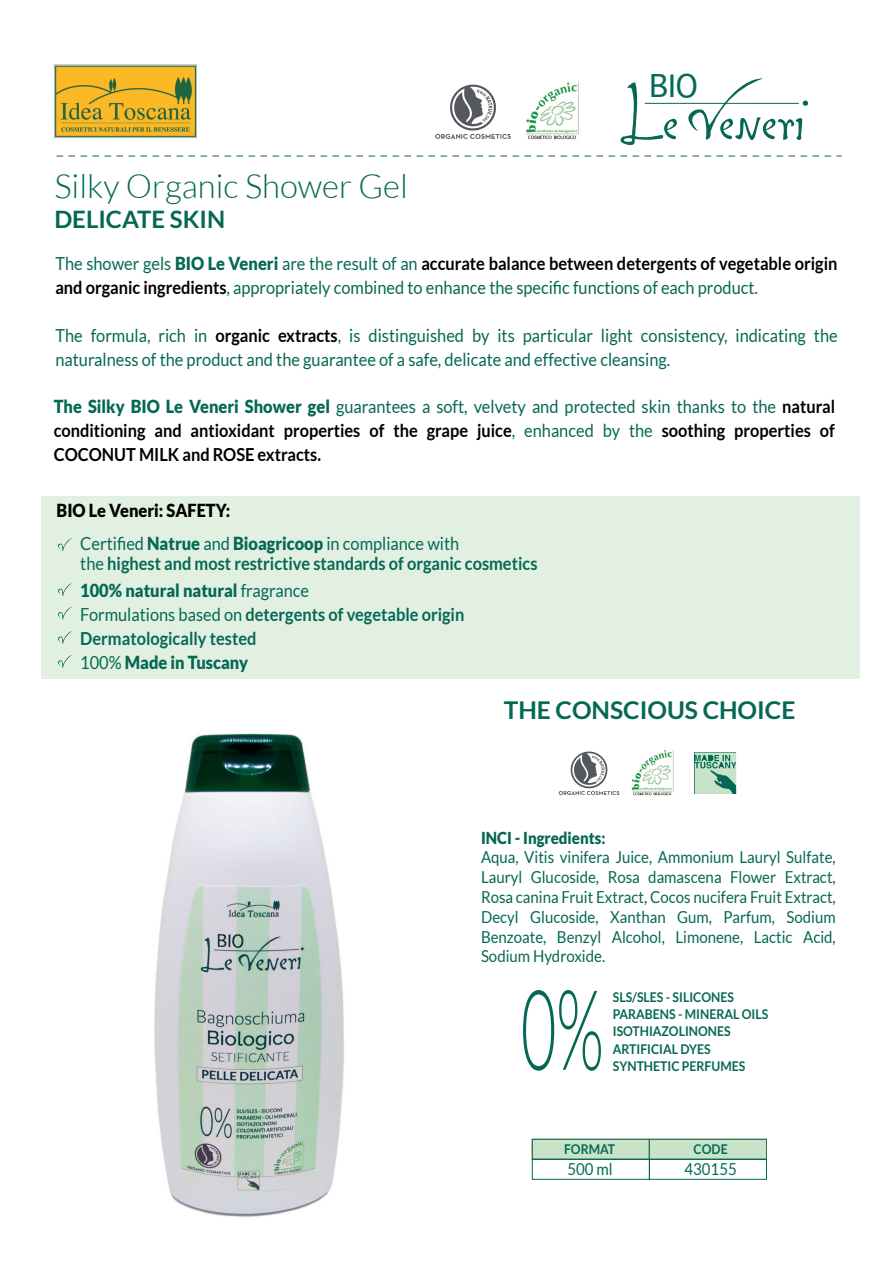
<style>
.page{position:relative;width:893px;height:1263px;background:#fff}
.page>*{position:absolute;margin:0;border:0;box-sizing:border-box;transform-origin:0 0}
.t1{font:300 111.6px "Lato";color:#056854;scale:.55 1}
.t2{font:300 33px "Lato";color:#056854}
.t3{font:30px "Sathu";color:#056854}
.t4{font:700 24.45px "Lato";color:#056854}
.t5{font:700 24px "Lato";color:#056854}
.t6{font:18px/24px "Lato";color:#056854;scale:.91 1}
.t7{font:700 18px/24px "Lato";color:#000001;text-align:justify;scale:.91 1}
.t8{font:700 18px/24px "Lato";color:#056854;scale:.91 1}
.t9{font:16.5px/19.8px "Lato";color:#056854;text-align:justify;scale:.91 1}
.t10{font:900 16.5px "Lato";color:#056854;scale:.91 1}
.t11{font:700 13.5px/17.2px "Lato";color:#056854;scale:.91 1}
.s1{font-weight:900}
.s2{font-weight:700;color:#000001}
.s3{font-weight:900;color:#056854}
.s4{font-weight:400;color:#056854}
.s5{font-weight:900;color:#000001}
.s6{font-weight:400}
</style>
<div class="page">
<img style="left:154px;top:733px;width:190px;height:484px">
<svg style="left:57px;top:156px;width:784px;height:1px"></svg>
<div style="left:532px;top:1139px;width:118px;height:20px;background:#c7e4c9"></div>
<div style="left:532px;top:1139px;width:118px;height:21px;border:1px solid #3a6d4e"></div>
<div style="left:649px;top:1139px;width:118px;height:20px;background:#c7e4c9"></div>
<div style="left:649px;top:1139px;width:118px;height:21px;border:1px solid #3a6d4e"></div>
<div style="left:532px;top:1159px;width:118px;height:20px;border:1px solid #056854"></div>
<div style="left:649px;top:1159px;width:118px;height:20px;border:1px solid #056854"></div>
<svg style="left:621px;top:78px;width:187px;height:67px"></svg>
<img style="left:526px;top:82px;width:53px;height:58px">
<svg style="left:435px;top:85px;width:76px;height:54px"></svg>
<img style="left:54px;top:65px;width:143px;height:74px">
<img style="left:631px;top:750px;width:43px;height:46px">
<svg style="left:559px;top:751px;width:60px;height:44px"></svg>
<svg style="left:695px;top:752px;width:41px;height:42px;background:#8ebfa6"></svg>
<div style="left:42px;top:496px;width:818px;height:183px;background:#e2f0e2"></div>
<svg style="left:58px;top:538px;width:14px;height:13px"></svg>
<svg style="left:58px;top:583px;width:14px;height:13px"></svg>
<svg style="left:58px;top:607px;width:14px;height:12px"></svg>
<svg style="left:58px;top:631px;width:14px;height:13px"></svg>
<svg style="left:58px;top:655px;width:14px;height:13px"></svg>
<h2 class="t2" style="left:54px;top:168px;width:355px">Silky Organic Shower Gel</h2>
<h3 class="t5" style="left:54px;top:205px;width:172px">DELICATE SKIN</h3>
<h3 class="t3" style="left:649px;top:61px;width:50px">BIO</h3>
<p class="t6" style="left:55px;top:252px;width:861px">The shower gels <span class="s1">BIO Le Veneri</span> are the result of an <span class="s2">accurate balance between detergents of vegetable origin and organic ingredients</span>, appropriately combined to enhance the specific functions of each product.</p>
<p class="t6" style="left:55px;top:324px;width:861px">The formula, rich in <span class="s2">organic extracts</span>, is distinguished by its particular light consistency, indicating the naturalness of the product and the guarantee of a safe, delicate and effective cleansing.</p>
<p class="t7" style="left:54px;top:394px;width:860px"><span class="s3">The Silky BIO Le Veneri Shower gel</span> <span class="s4">guarantees a soft, velvety and protected skin thanks to the</span> natural conditioning and antioxidant properties of the grape juice<span class="s4">, enhanced by the</span> soothing properties of COCONUT MILK and ROSE extracts.</p>
<p class="t6" style="left:80px;top:493px;width:418px;line-height:33.9px;text-indent:-24px"><span class="s5">BIO Le Veneri: SAFETY:<br></span>Certified <span class="s1">Natrue</span> and <span class="s1">Bioagricoop</span> in compliance with</p>
<p class="t8" style="left:80px;top:549px;width:504px;line-height:27px"><span class="s6">the</span> highest and most restrictive standards of organic cosmetics<br><span class="s1">100% natural natural</span> <span class="s6">fragrance</span></p>
<p class="t8" style="left:80px;top:602px;width:423px"><span class="s6">Formulations based on</span> detergents of vegetable origin<br>Dermatologically tested<br><span class="s6">100%</span> <span class="s1">Made in Tuscany</span></p>
<h3 class="t4" style="left:504px;top:696px;width:293px">THE CONSCIOUS CHOICE</h3>
<p class="t10" style="left:481px;top:828px;width:138px">INCI - Ingredients:</p>
<p class="t9" style="left:481px;top:847px;width:391px">Aqua, Vitis vinifera Juice, Ammonium Lauryl Sulfate, Lauryl Glucoside, Rosa damascena Flower Extract, Rosa canina Fruit Extract, Cocos nucifera Fruit Extract, Decyl Glucoside, Xanthan Gum, Parfum, Sodium Benzoate, Benzyl Alcohol, Limonene, Lactic Acid, Sodium Hydroxide.</p>
<h1 class="t1" style="left:521px;top:970px;width:152px">0%</h1>
<p class="t11" style="left:613px;top:988px;width:172px">SLS/SLES - SILICONES<br>PARABENS - MINERAL OILS<br>ISOTHIAZOLINONES<br>ARTIFICIAL DYES<br>SYNTHETIC PERFUMES</p>
<p class="t11" style="left:564px;top:1140px;width:58px">FORMAT</p>
<p class="t11" style="left:693px;top:1140px;width:39px">CODE</p>
<p class="t9" style="left:567px;top:1159px;width:51px">500 ml</p>
<p class="t9" style="left:684px;top:1159px;width:59px">430155</p>
</div>
